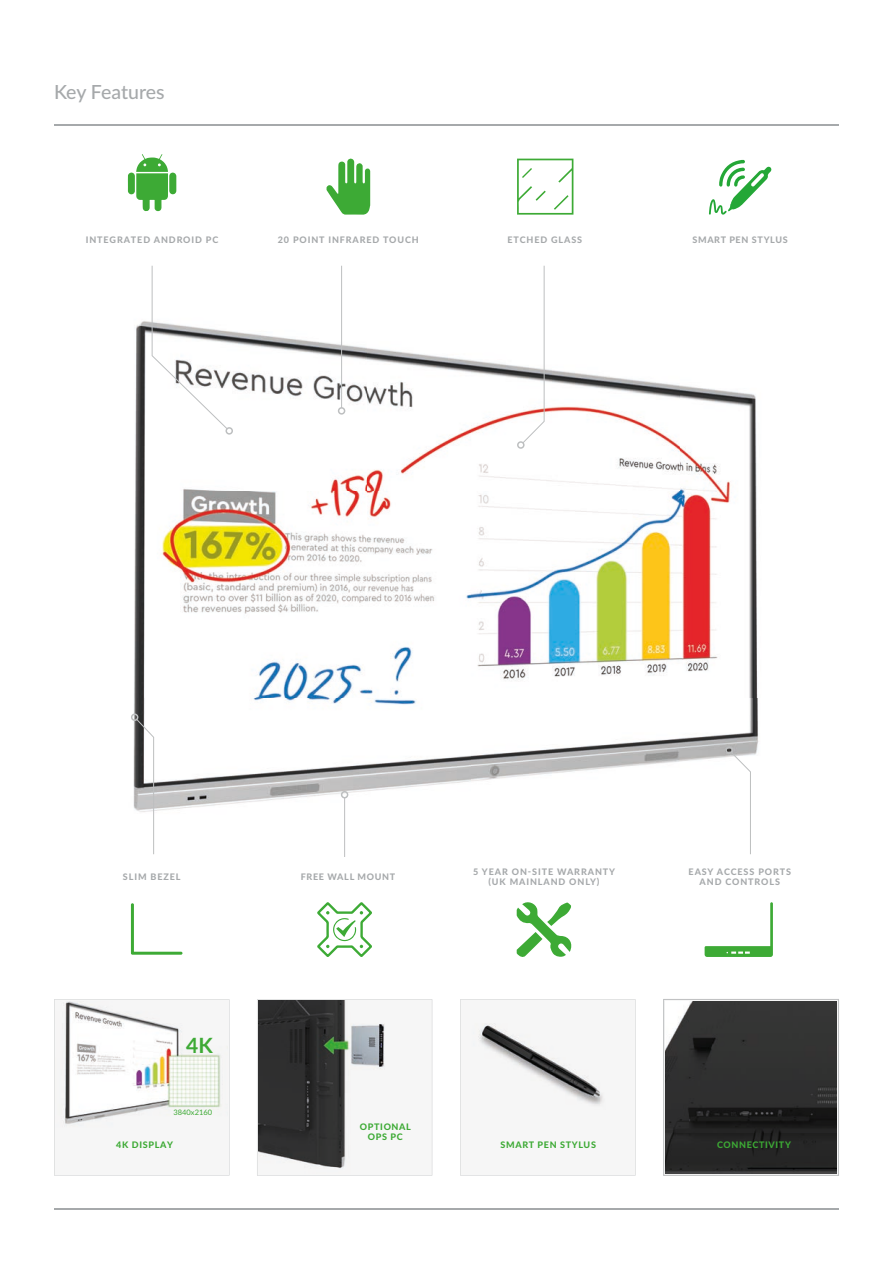
<style>
.page{position:relative;width:893px;height:1263px;background:#fff}
.page>*{position:absolute;margin:0;border:0;box-sizing:border-box;transform-origin:0 0}
.t1{font:700 21px "Lato";color:#3daa35}
.t2{font:500 19.5px "Lato";color:#a6a9ab}
.t3{font:800 9px/10.8px "Lato";letter-spacing:.1em;color:#a6a9ab;text-align:center}
.t4{font:800 9px/10.8px "Lato";letter-spacing:.075em;color:#3daa35;text-align:center}
.t5{font:800 9px "Lato";letter-spacing:.075em;color:#a6a9ab}
.t6{font:7.5px "Lato";color:#3daa35}
</style>
<div class="page">
<hr style="left:54px;top:1208px;width:785px;height:1px;background:#a6a9ab">
<hr style="left:54px;top:124px;width:785px;height:2px;background:#a6a9ab">
<svg style="left:663px;top:999px;width:176px;height:177px"></svg>
<svg style="left:257px;top:999px;width:175px;height:176px"></svg>
<svg style="left:460px;top:999px;width:175px;height:176px"></svg>
<img style="left:462px;top:1001px;width:171px;height:173px">
<img style="left:259px;top:1001px;width:172px;height:173px">
<img style="left:665px;top:1001px;width:172px;height:173px">
<svg style="left:54px;top:999px;width:175px;height:176px"></svg>
<img style="left:56px;top:1001px;width:171px;height:173px">
<img style="left:131px;top:285px;width:628px;height:529px">
<svg style="left:152px;top:265px;width:76px;height:164px"></svg>
<div style="left:225px;top:427px;width:8px;height:8px;border:2px solid #bdbfc0;border-radius:50%"></div>
<hr style="left:341px;top:266px;width:1px;height:142px;background:#bdbfc0">
<div style="left:338px;top:407px;width:7px;height:8px;border:2px solid #bdbfc0;border-radius:50%"></div>
<svg style="left:522px;top:266px;width:22px;height:177px"></svg>
<div style="left:517px;top:441px;width:8px;height:8px;border:2px solid #bdbfc0;border-radius:50%"></div>
<svg style="left:327px;top:159px;width:43px;height:56px"></svg>
<svg style="left:128px;top:154px;width:48px;height:57px"></svg>
<svg style="left:517px;top:902px;width:55px;height:55px"></svg>
<svg style="left:136px;top:719px;width:18px;height:136px"></svg>
<div style="left:131px;top:713px;width:7px;height:8px;border:2px solid #bdbfc0;border-radius:50%"></div>
<svg style="left:731px;top:752px;width:20px;height:103px"></svg>
<div style="left:725px;top:746px;width:8px;height:8px;border:2px solid #bdbfc0;border-radius:50%"></div>
<svg style="left:709px;top:160px;width:63px;height:55px"></svg>
<svg style="left:517px;top:159px;width:56px;height:56px"></svg>
<svg style="left:554px;top:195px;width:15px;height:15px"></svg>
<svg style="left:522px;top:168px;width:10px;height:10px"></svg>
<svg style="left:536px;top:191px;width:10px;height:10px"></svg>
<svg style="left:131px;top:903px;width:51px;height:52px"></svg>
<svg style="left:705px;top:902px;width:68px;height:55px"></svg>
<hr style="left:344px;top:798px;width:1px;height:59px;background:#bdbfc0">
<div style="left:341px;top:791px;width:7px;height:7px;border:2px solid #bdbfc0;border-radius:50%"></div>
<svg style="left:317px;top:902px;width:55px;height:55px"></svg>
<h2 class="t2" style="left:54px;top:77px;width:112px">Key Features</h2>
<p class="t3" style="left:86px;top:234px;width:134px">INTEGRATED ANDROID PC</p>
<p class="t3" style="left:278px;top:234px;width:143px">20 POINT INFRARED TOUCH</p>
<p class="t3" style="left:507px;top:234px;width:76px">ETCHED GLASS</p>
<p class="t5" style="left:692px;top:233px;width:97px">SMART PEN STYLUS</p>
<p class="t3" style="left:123px;top:871px;width:59px">SLIM BEZEL</p>
<p class="t3" style="left:473px;top:865px;width:143px">5 YEAR ON-SITE WARRANTY (UK MAINLAND ONLY)</p>
<p class="t5" style="left:301px;top:870px;width:96px">FREE WALL MOUNT</p>
<h1 class="t1" style="left:186px;top:1030px;width:28px">4K</h1>
<p class="t6" style="left:174px;top:1107px;width:40px">3840x2160</p>
<p class="t3" style="left:689px;top:865px;width:104px">EASY ACCESS PORTS<br>AND CONTROLS</p>
<p class="t4" style="left:360px;top:1120px;width:53px">OPTIONAL<br>OPS PC</p>
<p class="t4" style="left:116px;top:1138px;width:58px">4K DISPLAY</p>
<p class="t4" style="left:501px;top:1138px;width:97px">SMART PEN STYLUS</p>
<p class="t4" style="left:717px;top:1138px;width:75px">CONNECTIVITY</p>
</div>
